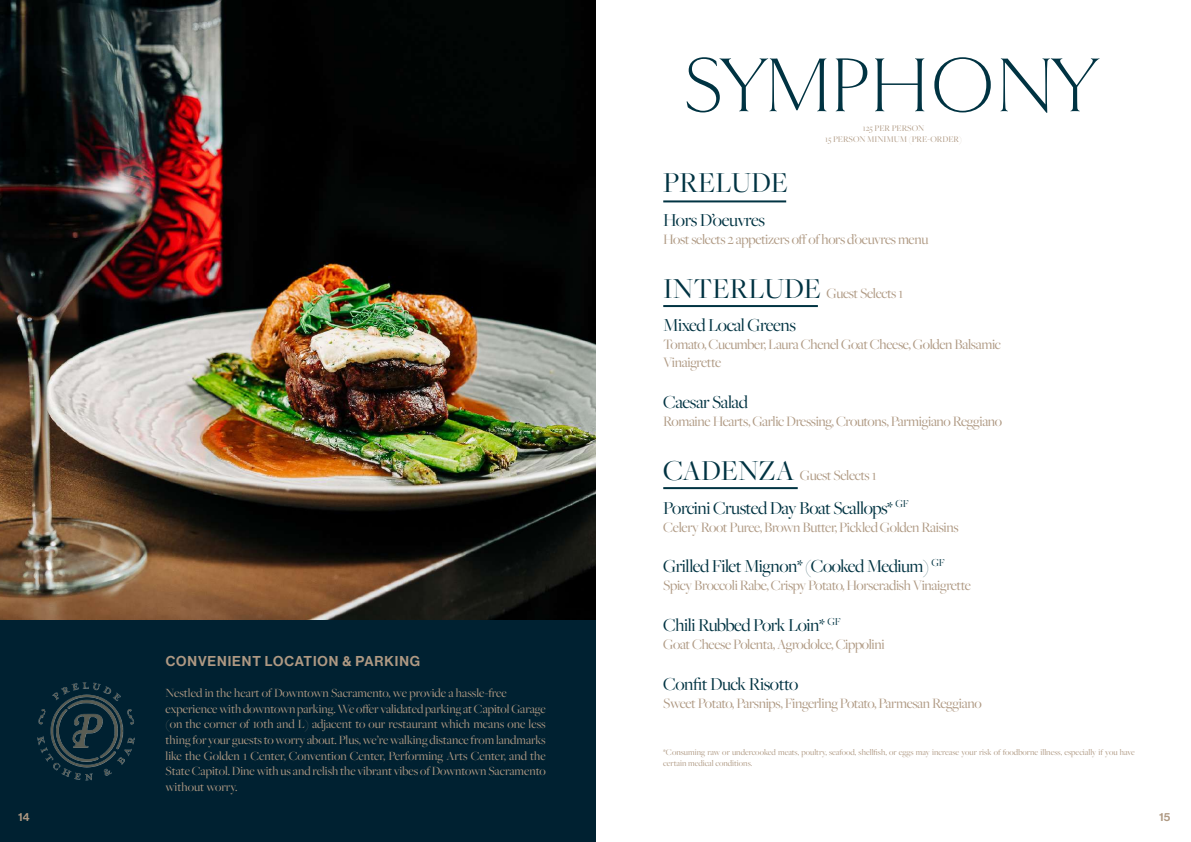
<style>
.page{position:relative;width:1191px;height:842px;background:#fff}
.page>*{position:absolute;margin:0;border:0;box-sizing:border-box;transform-origin:0 0}
.t1{font:300 80px "Goldenbook";letter-spacing:-.025em;color:#003342}
.t2{font:30px "Freight Big Pro";color:#003342}
.t3{font:19px "Freight Big Pro";letter-spacing:-.025em;color:#003342}
.t4{font:15px/18px "Freight Big Pro";letter-spacing:-.025em;color:#af9983}
.t5{font:14px "N Haas Grotesk DS Pro 65 Md";letter-spacing:.065em;color:#af9983}
.t6{font:13px/15.6px "Freight Big Pro";color:#af9983}
.t7{font:11px "N Haas Grotesk DS Pro 65 Md";color:#af9983}
.t8{font:9px/10.8px "Freight Big Pro";color:#af9983;text-align:center}
.s1{font-size:30px;color:#003342}
</style>
<div class="page">
<div style="left:0;top:0;width:595px;height:842px;background:#002131"></div>
<img style="left:37px;top:682px;width:98px;height:99px">
<img style="left:0;top:0;width:595px;height:619px">
<hr style="left:663px;top:200px;width:123px;height:2px;background:#003342">
<hr style="left:663px;top:305px;width:155px;height:2px;background:#003342">
<hr style="left:663px;top:487px;width:134px;height:2px;background:#003342">
<h1 class="t1" style="left:681px;top:39px;width:417px">SYMPHONY</h1>
<p class="t5" style="left:166px;top:653px;width:256px">CONVENIENT LOCATION &amp; PARKING</p>
<p class="t6" style="left:166px;top:685px;width:382px">Nestled in the heart of Downtown Sacramento, we provide a hassle-free experience with downtown parking. We offer validated parking at Capitol Garage (on the corner of 10th and L) adjacent to our restaurant which means one less thing for your guests to worry about. Plus, we’re walking distance from landmarks like the Golden 1 Center, Convention Center, Performing Arts Center, and the State Capitol. Dine with us and relish the vibrant vibes of Downtown Sacramento without worry.</p>
<p class="t8" style="left:825px;top:122px;width:138px">125 PER PERSON<br>15 PERSON MINIMUM (PRE-ORDER)</p>
<h2 class="t2" style="left:663px;top:163px;width:126px">PRELUDE</h2>
<h3 class="t3" style="left:663px;top:207px;width:103px">Hors D’oeuvres</h3>
<p class="t4" style="left:663px;top:229px;width:267px">Host selects 2 appetizers off of hors d’oeuvres menu</p>
<p class="t4" style="left:663px;top:283px;width:241px"><span class="s1">INTERLUDE</span> Guest Selects 1</p>
<h3 class="t3" style="left:663px;top:313px;width:134px">Mixed Local Greens</h3>
<p class="t4" style="left:663px;top:335px;width:339px">Tomato, Cucumber, Laura Chenel Goat Cheese, Golden Balsamic<br>Vinaigrette</p>
<h3 class="t3" style="left:663px;top:390px;width:86px">Caesar Salad</h3>
<p class="t4" style="left:663px;top:412px;width:340px">Romaine Hearts, Garlic Dressing, Croutons, Parmigiano Reggiano</p>
<p class="t4" style="left:663px;top:466px;width:215px"><span class="s1">CADENZA</span> Guest Selects 1</p>
<h3 class="t3" style="left:663px;top:495px;width:247px">Porcini Crusted Day Boat Scallops* <sup>GF</sup></h3>
<p class="t4" style="left:663px;top:517px;width:297px">Celery Root Puree, Brown Butter, Pickled Golden Raisins</p>
<h3 class="t3" style="left:663px;top:554px;width:283px">Grilled Filet Mignon* (Cooked Medium) <sup>GF</sup></h3>
<p class="t4" style="left:663px;top:576px;width:309px">Spicy Broccoli Rabe, Crispy Potato, Horseradish Vinaigrette</p>
<h3 class="t3" style="left:663px;top:613px;width:179px">Chili Rubbed Pork Loin* <sup>GF</sup></h3>
<p class="t4" style="left:663px;top:635px;width:223px">Goat Cheese Polenta, Agrodolce, Cippolini</p>
<h3 class="t3" style="left:663px;top:672px;width:137px">Confit Duck Risotto</h3>
<p class="t4" style="left:663px;top:694px;width:320px">Sweet Potato, Parsnips, Fingerling Potato, Parmesan Reggiano</p>
<p class="t8" style="left:663px;top:746px;width:473px;text-align:left">*Consuming raw or undercooked meats, poultry, seafood, shellfish, or eggs may increase your risk of foodborne illness, especially if you have certain medical conditions.</p>
<p class="t7" style="left:18px;top:811px;width:13px">14</p>
<p class="t7" style="left:1159px;top:811px;width:13px">15</p>
</div>
